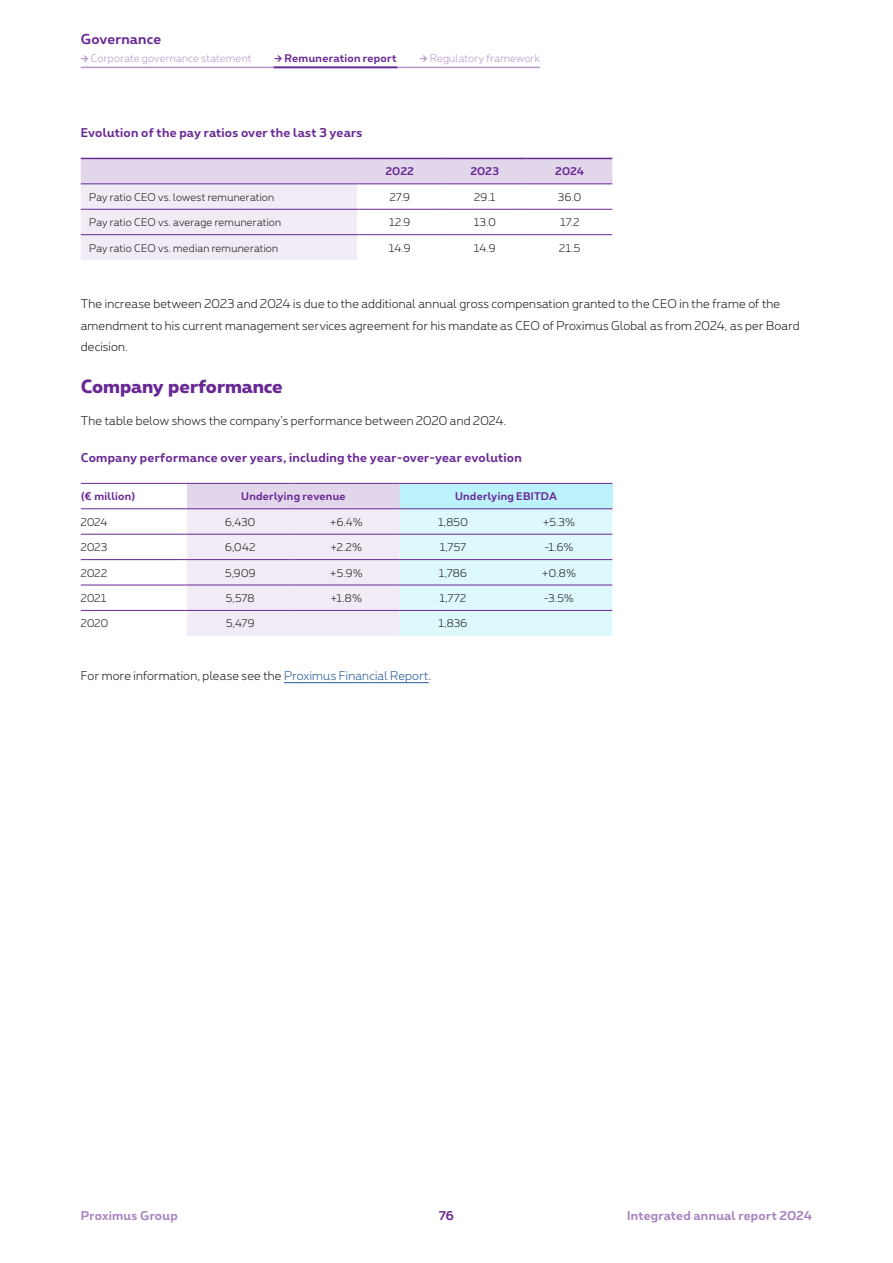
<style>
.page{position:relative;width:893px;height:1263px;background:#fff}
.page>*{position:absolute;margin:0;border:0;box-sizing:border-box;transform-origin:0 0}
.t1{font:800 18px "Proximus";color:#692995}
.t2{font:700 13.5px "Proximus";letter-spacing:.015em;color:#692995}
.t3{font:300 12px/21.3px "Proximus";letter-spacing:.02em;color:#1d1d1b}
.t4{font:700 12px "Proximus";letter-spacing:.015em;color:#692995}
.t5{font:700 12px "Proximus";letter-spacing:.02em;color:#a882c1}
.t6{font:300 10.5px "Proximus";letter-spacing:.02em;color:#1d1d1b}
.t7{font:700 10.5px "Proximus";letter-spacing:.025em;color:#692995}
.t8{font:300 10.5px "Proximus";letter-spacing:.02em;color:#b797cb}
.s1{font-family:"Galano Grotesque";font-weight:500}
.s2{color:#275b9b}
</style>
<div class="page">
<hr style="left:284px;top:682px;width:145px;height:1px;background:#275b9b">
<svg style="left:81px;top:159px;width:531px;height:101px"></svg>
<hr style="left:81px;top:209px;width:276px;height:1px;background:#692995">
<hr style="left:357px;top:209px;width:85px;height:1px;background:#692995">
<hr style="left:442px;top:209px;width:85px;height:1px;background:#692995">
<hr style="left:527px;top:209px;width:85px;height:1px;background:#692995">
<hr style="left:81px;top:234px;width:276px;height:1px;background:#692995">
<hr style="left:357px;top:234px;width:85px;height:1px;background:#692995">
<hr style="left:442px;top:234px;width:85px;height:1px;background:#692995">
<hr style="left:527px;top:234px;width:85px;height:1px;background:#692995">
<hr style="left:81px;top:158px;width:276px;height:1px;background:#692995">
<hr style="left:357px;top:158px;width:85px;height:1px;background:#692995">
<hr style="left:442px;top:158px;width:85px;height:1px;background:#692995">
<hr style="left:527px;top:158px;width:85px;height:1px;background:#692995">
<hr style="left:81px;top:183px;width:276px;height:1px;background:#692995">
<hr style="left:357px;top:183px;width:85px;height:1px;background:#692995">
<hr style="left:442px;top:183px;width:85px;height:1px;background:#692995">
<hr style="left:527px;top:183px;width:85px;height:1px;background:#692995">
<div style="left:187px;top:483px;width:213px;height:26px;background:#e2d6ea"></div>
<div style="left:400px;top:483px;width:212px;height:26px;background:#bcf2fc"></div>
<svg style="left:187px;top:509px;width:425px;height:127px;background:#e5eff7"></svg>
<hr style="left:81px;top:483px;width:106px;height:1px;background:#692995">
<hr style="left:187px;top:483px;width:106px;height:1px;background:#692995">
<hr style="left:293px;top:483px;width:107px;height:1px;background:#692995">
<hr style="left:400px;top:483px;width:106px;height:1px;background:#692995">
<hr style="left:506px;top:483px;width:106px;height:1px;background:#692995">
<hr style="left:81px;top:508px;width:106px;height:1px;background:#692995">
<hr style="left:187px;top:508px;width:106px;height:1px;background:#692995">
<hr style="left:293px;top:508px;width:107px;height:1px;background:#692995">
<hr style="left:400px;top:508px;width:106px;height:1px;background:#692995">
<hr style="left:506px;top:508px;width:106px;height:1px;background:#692995">
<hr style="left:81px;top:534px;width:106px;height:1px;background:#692995">
<hr style="left:187px;top:534px;width:106px;height:1px;background:#692995">
<hr style="left:293px;top:534px;width:107px;height:1px;background:#692995">
<hr style="left:400px;top:534px;width:106px;height:1px;background:#692995">
<hr style="left:506px;top:534px;width:106px;height:1px;background:#692995">
<hr style="left:81px;top:559px;width:106px;height:1px;background:#692995">
<hr style="left:187px;top:559px;width:106px;height:1px;background:#692995">
<hr style="left:293px;top:559px;width:107px;height:1px;background:#692995">
<hr style="left:400px;top:559px;width:106px;height:1px;background:#692995">
<hr style="left:506px;top:559px;width:106px;height:1px;background:#692995">
<hr style="left:81px;top:585px;width:106px;height:1px;background:#692995">
<hr style="left:187px;top:585px;width:106px;height:1px;background:#692995">
<hr style="left:293px;top:585px;width:107px;height:1px;background:#692995">
<hr style="left:400px;top:585px;width:106px;height:1px;background:#692995">
<hr style="left:506px;top:585px;width:106px;height:1px;background:#692995">
<hr style="left:81px;top:610px;width:106px;height:1px;background:#692995">
<hr style="left:187px;top:610px;width:106px;height:1px;background:#692995">
<hr style="left:293px;top:610px;width:107px;height:1px;background:#692995">
<hr style="left:400px;top:610px;width:106px;height:1px;background:#692995">
<hr style="left:506px;top:610px;width:106px;height:1px;background:#692995">
<hr style="left:81px;top:67px;width:459px;height:1px;background:#b797cb">
<hr style="left:274px;top:67px;width:123px;height:1px;background:#692995">
<p class="t2" style="left:81px;top:29px;width:82px">Governance</p>
<p class="t8" style="left:81px;top:51px;width:172px"><span class="s1">→</span> Corporate governance statement</p>
<p class="t7" style="left:275px;top:50px;width:124px"><span class="s1">→</span> Remuneration report</p>
<p class="t8" style="left:420px;top:51px;width:121px"><span class="s1">→</span> Regulatory framework</p>
<p class="t4" style="left:81px;top:124px;width:283px">Evolution of the pay ratios over the last 3 years</p>
<p class="t7" style="left:386px;top:164px;width:29px">2022</p>
<p class="t7" style="left:471px;top:164px;width:30px">2023</p>
<p class="t7" style="left:555px;top:164px;width:30px">2024</p>
<p class="t6" style="left:89px;top:190px;width:186px">Pay ratio CEO vs. lowest remuneration</p>
<p class="t6" style="left:390px;top:190px;width:22px">27.9</p>
<p class="t6" style="left:474px;top:190px;width:23px">29.1</p>
<p class="t6" style="left:558px;top:190px;width:24px">36.0</p>
<p class="t6" style="left:89px;top:215px;width:193px">Pay ratio CEO vs. average remuneration</p>
<p class="t6" style="left:389px;top:215px;width:23px">12.9</p>
<p class="t6" style="left:474px;top:215px;width:24px">13.0</p>
<p class="t6" style="left:560px;top:215px;width:21px">17.2</p>
<p class="t6" style="left:89px;top:241px;width:190px">Pay ratio CEO vs. median remuneration</p>
<p class="t6" style="left:389px;top:241px;width:23px">14.9</p>
<p class="t6" style="left:474px;top:241px;width:23px">14.9</p>
<p class="t6" style="left:559px;top:241px;width:23px">21.5</p>
<p class="t3" style="left:81px;top:293px;width:720px">The increase between 2023 and 2024 is due to the additional annual gross compensation granted to the CEO in the frame of the amendment to his current management services agreement for his mandate as CEO of Proximus Global as from 2024, as per Board decision.</p>
<h1 class="t1" style="left:81px;top:374px;width:203px">Company performance</h1>
<p class="t3" style="left:81px;top:410px;width:427px">The table below shows the company’s performance between 2020 and 2024.</p>
<p class="t4" style="left:81px;top:449px;width:442px">Company performance over years, including the year-over-year evolution</p>
<p class="t7" style="left:81px;top:489px;width:56px">(€ million)</p>
<p class="t7" style="left:241px;top:489px;width:106px">Underlying revenue</p>
<p class="t7" style="left:455px;top:489px;width:103px">Underlying EBITDA</p>
<p class="t6" style="left:81px;top:515px;width:28px">2024</p>
<p class="t6" style="left:225px;top:515px;width:32px">6,430</p>
<p class="t6" style="left:330px;top:515px;width:35px">+6.4%</p>
<p class="t6" style="left:438px;top:515px;width:31px">1,850</p>
<p class="t6" style="left:543px;top:515px;width:34px">+5.3%</p>
<p class="t6" style="left:81px;top:540px;width:28px">2023</p>
<p class="t6" style="left:225px;top:540px;width:32px">6,042</p>
<p class="t6" style="left:330px;top:540px;width:34px">+2.2%</p>
<p class="t6" style="left:440px;top:540px;width:28px">1,757</p>
<p class="t6" style="left:544px;top:540px;width:31px">-1.6%</p>
<p class="t6" style="left:81px;top:565px;width:28px">2022</p>
<p class="t6" style="left:225px;top:565px;width:32px">5,909</p>
<p class="t6" style="left:330px;top:565px;width:35px">+5.9%</p>
<p class="t6" style="left:439px;top:565px;width:30px">1,786</p>
<p class="t6" style="left:542px;top:565px;width:36px">+0.8%</p>
<p class="t6" style="left:81px;top:591px;width:27px">2021</p>
<p class="t6" style="left:226px;top:591px;width:30px">5,578</p>
<p class="t6" style="left:331px;top:591px;width:33px">+1.8%</p>
<p class="t6" style="left:440px;top:591px;width:28px">1,772</p>
<p class="t6" style="left:544px;top:591px;width:32px">-3.5%</p>
<p class="t6" style="left:81px;top:616px;width:29px">2020</p>
<p class="t6" style="left:226px;top:616px;width:30px">5,479</p>
<p class="t6" style="left:438px;top:616px;width:30px">1,836</p>
<p class="t3" style="left:81px;top:665px;width:352px">For more information, please see the <span class="s2">Proximus Financial Report</span>.</p>
<p class="t5" style="left:81px;top:1207px;width:98px">Proximus Group</p>
<p class="t4" style="left:439px;top:1207px;width:16px">76</p>
<p class="t5" style="left:627px;top:1207px;width:187px">Integrated annual report 2024</p>
</div>
